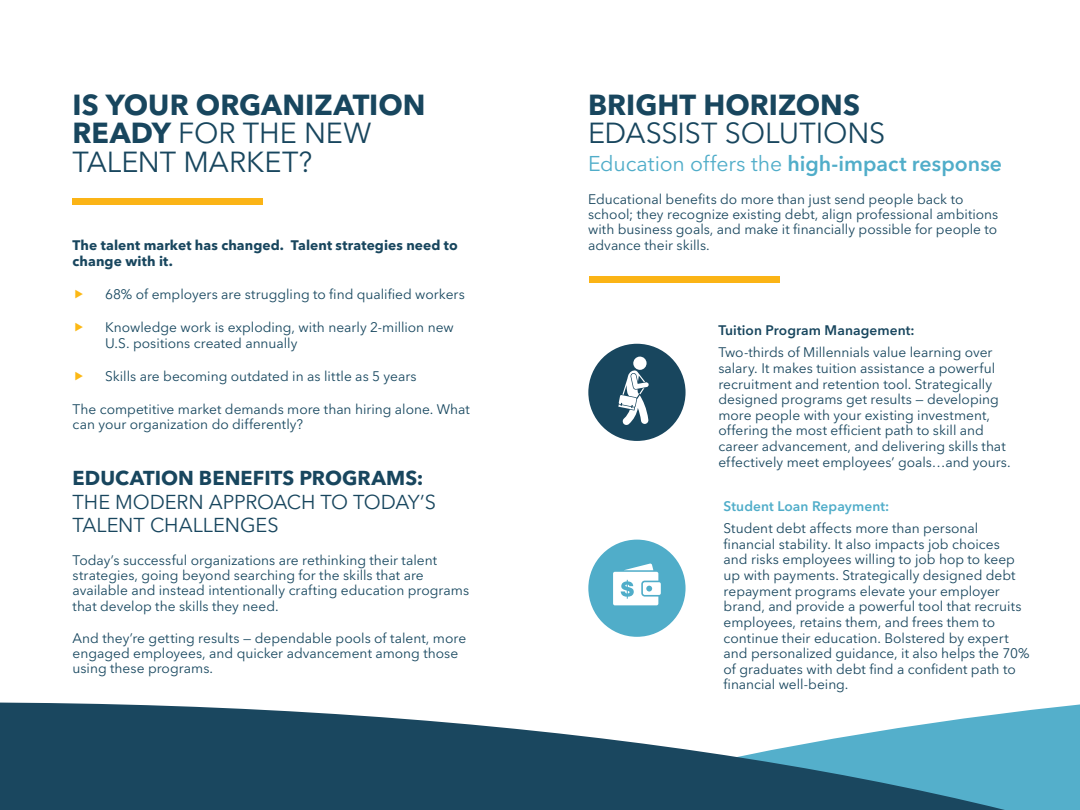
<style>
.page{position:relative;width:1080px;height:810px;background:#fff}
.page>*{position:absolute;margin:0;border:0;box-sizing:border-box;transform-origin:0 0}
.t1{font:700 28.75px/28.6px "Avenir Next LT Pro";color:#18465e}
.services_h1{font:28.75px/28.8px "Avenir Next LT Pro";letter-spacing:-.005em;color:#18465e}
.services_h2{font:600 21.25px "Avenir Next LT Pro";color:#50adc9}
.t2{font:20px/23.8px "Avenir Next LT Pro";letter-spacing:-.005em;color:#18465e}
.body{font:13.75px/15.6px "Avenir Next LT Pro";color:#18465e}
.body_bullets{font:13.75px/15.2px "Avenir Next LT Pro";color:#17475f}
.services_intro_copy{font:13.75px/15.4px "Avenir Next LT Pro";color:#18465e}
.last_page_body{font:700 13.75px/16.2px "Avenir Next LT Pro";letter-spacing:.005em;color:#18465e}
.s1{font-weight:400}
.s2{font-weight:700}
.s3{font-weight:600}
.s4{font-weight:600;color:#50adc9}
</style>
<div class="page">
<div style="left:589px;top:276px;width:191px;height:7px;background:#fbb416"></div>
<div style="left:73px;top:198px;width:190px;height:7px;background:#fbb416"></div>
<div style="left:588px;top:344px;width:98px;height:97px;background:#18465e;border-radius:50%"></div>
<div style="left:588px;top:540px;width:98px;height:97px;background:#50adc9;border-radius:50%"></div>
<div style="left:633px;top:357px;width:14px;height:13px;background:#fff;border-radius:50%"></div>
<svg style="left:618px;top:370px;width:31px;height:55px"></svg>
<svg style="left:613px;top:564px;width:48px;height:41px"></svg>
<svg style="left:0;top:702px;width:1080px;height:108px;fill:#1a475f"></svg>
<p class="t1" style="left:73px;top:90px;width:355px">IS YOUR ORGANIZATION<br>READY <span class="s1">FOR THE NEW<br>TALENT MARKET?</span></p>
<p class="last_page_body" style="left:73px;top:237px;width:387px">The talent market has changed. Talent strategies need to change with it.</p>
<p class="body_bullets" style="left:105px;top:286px;width:361px">68% of employers are struggling to find qualified workers</p>
<p class="body_bullets" style="left:105px;top:319px;width:350px;line-height:16.2px">Knowledge work is exploding, with nearly 2-million new<br>U.S. positions created annually</p>
<p class="body_bullets" style="left:105px;top:369px;width:313px">Skills are becoming outdated in as little as 5 years</p>
<p class="body_bullets" style="left:73px;top:401px;width:399px">The competitive market demands more than hiring alone. What can your organization do differently?</p>
<p class="t2" style="left:73px;top:466px;width:365px"><span class="s2">EDUCATION BENEFITS PROGRAMS:<br></span>THE MODERN APPROACH TO TODAY’S<br>TALENT CHALLENGES</p>
<p class="body_bullets" style="left:73px;top:552px;width:398px">Today’s successful organizations are rethinking their talent strategies, going beyond searching for the skills that are available and instead intentionally crafting education programs that develop the skills they need.</p>
<p class="body_bullets" style="left:73px;top:630px;width:395px">And they’re getting results — dependable pools of talent, more engaged employees, and quicker advancement among those using these programs.</p>
<p class="services_h1" style="left:588px;top:90px;width:299px"><span class="s2">BRIGHT HORIZONS<br></span>EDASSIST SOLUTIONS</p>
<p class="services_h2" style="left:588px;top:151px;width:415px"><span class="s1">Education offers the</span> high-impact response</p>
<p class="services_intro_copy" style="left:588px;top:191px;width:412px">Educational benefits do more than just send people back to school; they recognize existing debt, align professional ambitions with business goals, and make it financially possible for people to advance their skills.</p>
<p class="body" style="left:718px;top:320px;width:276px;line-height:21.9px"><span class="s3">Tuition Program Management:<br></span>Two-thirds of Millennials value learning over</p>
<p class="body" style="left:718px;top:360px;width:294px">salary. It makes tuition assistance a powerful recruitment and retention tool. Strategically designed programs get results — developing more people with your existing investment, offering the most efficient path to skill and career advancement, and delivering skills that effectively meet employees’ goals…and yours.</p>
<p class="body" style="left:724px;top:496px;width:256px;line-height:21.9px"><span class="s4">Student Loan Repayment:<br></span>Student debt affects more than personal</p>
<p class="body" style="left:724px;top:536px;width:307px">financial stability. It also impacts job choices<br>and risks employees willing to job hop to keep up with payments. Strategically designed debt repayment programs elevate your employer brand, and provide a powerful tool that recruits employees, retains them, and frees them to continue their education. Bolstered by expert and personalized guidance, it also helps the 70% of graduates with debt find a confident path to financial well-being.</p>
</div>
